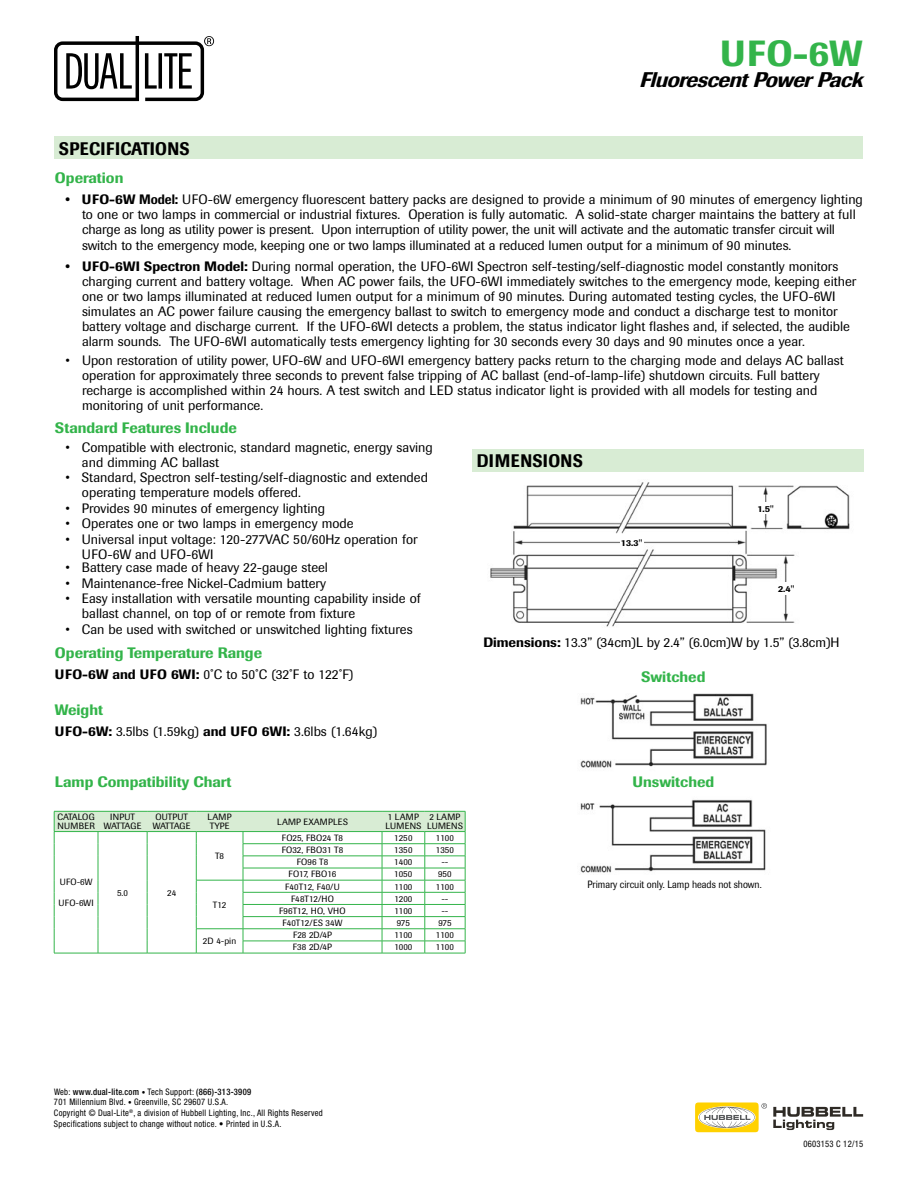
<style>
.page{position:relative;width:918px;height:1188px;background:#fff}
.page>*{position:absolute;margin:0;border:0;box-sizing:border-box;transform-origin:0 0}
.t1{font:500 36px "Imago";color:#33b44a}
.t2{font:italic 500 21px "Imago";color:#000}
.t3{font:500 18px "Imago";letter-spacing:.02em;color:#000;scale:.9 1}
.t4{font:500 15px "Imago";color:#33b44a}
.t5{font:13.5px/15px "Imago";color:#000}
.t6{font:10.5px "Imago";color:#000;scale:.9 1}
.t7{font:condensed 9px/10.8px "Helvetica Neue";letter-spacing:.03em;color:#000;scale:.95 1}
.t8{font:9px/9px "Imago";color:#000;text-align:center}
.t9{font:9px/9px "Imago";letter-spacing:.02em;color:#000}
.t10{font:9px/9px "Imago";letter-spacing:.04em;color:#000}
.t11{font:500 9px "Imago";color:#000}
.s1{font-weight:500}
.s2{font-size:7.5px}
</style>
<div class="page">
<div style="left:55px;top:136px;width:808px;height:23px;background:#d8ecd4"></div>
<hr style="left:54px;top:953px;width:44px;height:1px;background:#33b44a">
<hr style="left:98px;top:953px;width:49px;height:1px;background:#33b44a">
<hr style="left:147px;top:953px;width:49px;height:1px;background:#33b44a">
<hr style="left:196px;top:953px;width:47px;height:1px;background:#33b44a">
<hr style="left:243px;top:953px;width:139px;height:1px;background:#33b44a">
<hr style="left:382px;top:953px;width:43px;height:1px;background:#33b44a">
<hr style="left:425px;top:953px;width:40px;height:1px;background:#33b44a">
<svg style="left:54px;top:811px;width:412px;height:142px"></svg>
<hr style="left:54px;top:831px;width:44px;height:1px;background:#33b44a">
<hr style="left:98px;top:831px;width:49px;height:1px;background:#33b44a">
<hr style="left:147px;top:831px;width:49px;height:1px;background:#33b44a">
<hr style="left:196px;top:831px;width:47px;height:1px;background:#33b44a">
<hr style="left:243px;top:831px;width:139px;height:1px;background:#33b44a">
<hr style="left:382px;top:831px;width:43px;height:1px;background:#33b44a">
<hr style="left:425px;top:831px;width:40px;height:1px;background:#33b44a">
<svg style="left:54px;top:36px;width:160px;height:65px"></svg>
<svg style="left:695px;top:1102px;width:72px;height:30px"></svg>
<svg style="left:773px;top:1107px;width:90px;height:23px"></svg>
<div style="left:472px;top:449px;width:392px;height:22px;background:#d8ecd4"></div>
<img style="left:490px;top:482px;width:360px;height:145px">
<div style="left:772px;top:582px;width:28px;height:13px;background:#fff"></div>
<div style="left:756px;top:502px;width:19px;height:12px;background:#fff"></div>
<div style="left:620px;top:539px;width:23px;height:7px;background:#fff"></div>
<img style="left:580px;top:693px;width:187px;height:75px">
<img style="left:580px;top:799px;width:186px;height:74px">
<h3 class="t3" style="left:59px;top:137px;width:147px">SPECIFICATIONS</h3>
<h1 class="t1" style="left:720px;top:31px;width:144px">UFO-6W</h1>
<h2 class="t2" style="left:639px;top:66px;width:232px">FluorescentPowerPack</h2>
<p class="t4" style="left:55px;top:169px;width:70px">Operation</p>
<p class="t5" style="left:82px;top:192px;width:782px;line-height:15.5px;text-indent:-17px"><span class="s1">• UFO-6W Model:</span> UFO-6W emergency fluorescent battery packs are designed to provide a minimum of 90 minutes of emergency lighting to one or two lamps in commercial or industrial fixtures. Operation is fully automatic. A solid-state charger maintains the battery at full charge as long as utility power is present. Upon interruption of utility power, the unit will activate and the automatic transfer circuit will switch to the emergency mode, keeping one or two lamps illuminated at a reduced lumen output for a minimum of 90 minutes.</p>
<p class="t5" style="left:82px;top:259px;width:776px;text-indent:-16px"><span class="s1">• UFO-6WI Spectron Model:</span> During normal operation, the UFO-6WI Spectron self-testing/self-diagnostic model constantly monitors charging current and battery voltage. When AC power fails, the UFO-6WI immediately switches to the emergency mode, keeping either one or two lamps illuminated at reduced lumen output for a minimum of 90 minutes. During automated testing cycles, the UFO-6WI simulates an AC power failure causing the emergency ballast to switch to emergency mode and conduct a discharge test to monitor battery voltage and discharge current. If the UFO-6WI detects a problem, the status indicator light flashes and, if selected, the audible alarm sounds. The UFO-6WI automatically tests emergency lighting for 30 seconds every 30 days and 90 minutes once a year.</p>
<p class="t5" style="left:82px;top:353px;width:763px;text-indent:-16px">• Upon restoration of utility power, UFO-6W and UFO-6WI emergency battery packs return to the charging mode and delays AC ballast operation for approximately three seconds to prevent false tripping of AC ballast (end-of-lamp-life) shutdown circuits. Full battery recharge is accomplished within 24 hours. A test switch and LED status indicator light is provided with all models for testing and monitoring of unit performance.</p>
<p class="t4" style="left:55px;top:419px;width:183px">Standard Features Include</p>
<p class="t5" style="left:82px;top:440px;width:352px;text-indent:-16px">• Compatible with electronic, standard magnetic, energy saving and dimming AC ballast</p>
<p class="t5" style="left:82px;top:470px;width:348px;text-indent:-16px">• Standard, Spectron self-testing/self-diagnostic and extended operating temperature models offered.</p>
<p class="t5" style="left:65px;top:501px;width:261px">• Provides 90 minutes of emergency lighting</p>
<p class="t5" style="left:65px;top:516px;width:289px">• Operates one or two lamps in emergency mode</p>
<p class="t5" style="left:82px;top:531px;width:337px;text-indent:-16px">• Universal input voltage: 120-277VAC 50/60Hz operation for<br>UFO-6W and UFO-6WI</p>
<p class="t5" style="left:65px;top:560px;width:264px">• Battery case made of heavy 22-gauge steel</p>
<p class="t5" style="left:65px;top:576px;width:262px">• Maintenance-free Nickel-Cadmium battery</p>
<p class="t5" style="left:82px;top:591px;width:340px;text-indent:-16px">• Easy installation with versatile mounting capability inside of ballast channel, on top of or remote from fixture</p>
<p class="t5" style="left:65px;top:621px;width:349px">• Can be used with switched or unswitched lighting fixtures</p>
<p class="t4" style="left:55px;top:643px;width:209px">Operating Temperature Range</p>
<p class="t5" style="left:55px;top:666px;width:300px"><span class="s1">UFO-6W and UFO 6WI:</span> 0˚C to 50˚C (32˚F to 122˚F)</p>
<p class="t4" style="left:55px;top:701px;width:50px">Weight</p>
<p class="t5" style="left:55px;top:724px;width:324px"><span class="s1">UFO-6W:</span> 3.5lbs (1.59kg) <span class="s1">and UFO 6WI:</span> 3.6lbs (1.64kg)</p>
<p class="t4" style="left:55px;top:773px;width:178px">Lamp Compatibility Chart</p>
<h3 class="t3" style="left:477px;top:450px;width:119px">DIMENSIONS</h3>
<p class="t11" style="left:757px;top:503px;width:18px">1.5"</p>
<p class="t11" style="left:621px;top:537px;width:23px">13.3"</p>
<p class="t11" style="left:778px;top:584px;width:18px">2.4"</p>
<p class="t5" style="left:483px;top:635px;width:358px"><span class="s1">Dimensions:</span> 13.3” (34cm)L by 2.4” (6.0cm)W by 1.5” (3.8cm)H</p>
<p class="t4" style="left:641px;top:668px;width:66px">Switched</p>
<p class="t4" style="left:632px;top:772px;width:83px">Unswitched</p>
<p class="t9" style="left:57px;top:813px;width:39px">CATALOG<br>NUMBER</p>
<p class="t8" style="left:104px;top:813px;width:39px">INPUT<br>WATTAGE</p>
<p class="t8" style="left:153px;top:813px;width:39px;text-align:left">OUTPUT<br>WATTAGE</p>
<p class="t9" style="left:208px;top:813px;width:26px">LAMP<br>TYPE</p>
<p class="t9" style="left:277px;top:817px;width:72px">LAMP EXAMPLES</p>
<p class="t10" style="left:385px;top:813px;width:38px">1 LAMP<br>LUMENS</p>
<p class="t10" style="left:427px;top:813px;width:37px">2 LAMP<br>LUMENS</p>
<p class="t8" style="left:60px;top:878px;width:34px">UFO-6W</p>
<p class="t8" style="left:58px;top:898px;width:37px">UFO-6WI</p>
<p class="t8" style="left:117px;top:888px;width:12px">5.0</p>
<p class="t8" style="left:167px;top:888px;width:10px">24</p>
<p class="t8" style="left:215px;top:852px;width:10px">T8</p>
<p class="t8" style="left:213px;top:900px;width:15px">T12</p>
<p class="t8" style="left:203px;top:937px;width:35px">2D 4-pin</p>
<p class="t8" style="left:282px;top:833px;width:63px">FO25, FBO24 T8</p>
<p class="t8" style="left:394px;top:833px;width:20px">1250</p>
<p class="t8" style="left:436px;top:833px;width:19px">1100</p>
<p class="t8" style="left:282px;top:846px;width:63px">FO32, FBO31 T8</p>
<p class="t8" style="left:394px;top:846px;width:20px">1350</p>
<p class="t8" style="left:436px;top:846px;width:20px">1350</p>
<p class="t8" style="left:297px;top:858px;width:33px">FO96 T8</p>
<p class="t8" style="left:394px;top:858px;width:20px">1400</p>
<p class="t8" style="left:441px;top:858px;width:9px">--</p>
<p class="t8" style="left:289px;top:870px;width:49px">FO17, FBO16</p>
<p class="t8" style="left:394px;top:870px;width:20px">1050</p>
<p class="t8" style="left:438px;top:870px;width:15px">950</p>
<p class="t8" style="left:285px;top:882px;width:56px">F40T12, F40/U</p>
<p class="t8" style="left:394px;top:882px;width:19px">1100</p>
<p class="t8" style="left:436px;top:882px;width:19px">1100</p>
<p class="t8" style="left:291px;top:894px;width:44px">F48T12/HO</p>
<p class="t8" style="left:394px;top:894px;width:19px">1200</p>
<p class="t8" style="left:441px;top:894px;width:9px">--</p>
<p class="t8" style="left:279px;top:906px;width:68px">F96T12, HO, VHO</p>
<p class="t8" style="left:394px;top:906px;width:19px">1100</p>
<p class="t8" style="left:441px;top:906px;width:9px">--</p>
<p class="t8" style="left:282px;top:918px;width:62px">F40T12/ES 34W</p>
<p class="t8" style="left:397px;top:918px;width:15px">975</p>
<p class="t8" style="left:438px;top:918px;width:15px">975</p>
<p class="t8" style="left:293px;top:931px;width:40px">F28 2D/4P</p>
<p class="t8" style="left:394px;top:931px;width:19px">1100</p>
<p class="t8" style="left:436px;top:931px;width:19px">1100</p>
<p class="t8" style="left:293px;top:943px;width:41px">F38 2D/4P</p>
<p class="t8" style="left:394px;top:943px;width:19px">1000</p>
<p class="t8" style="left:436px;top:943px;width:19px">1100</p>
<p class="t7" style="left:54px;top:1086px;width:284px">Web: <span class="s1">www.dual-lite.com</span> <span class="s2">•</span> Tech Support: <span class="s1">(866)-313-3909<br></span>701 Millennium Blvd. <span class="s2">•</span> Greenville, SC 29607 U.S.A.<br>Copyright © Dual-Lite<sup>®</sup>, a division of Hubbell Lighting, Inc., All Rights Reserved Specifications subject to change without notice. • Printed in U.S.A.</p>
<p class="t6" style="left:588px;top:879px;width:195px">Primary circuit only. Lamp heads not shown.</p>
<p class="t7" style="left:803px;top:1139px;width:64px">0603153 C 12/15</p>
</div>
